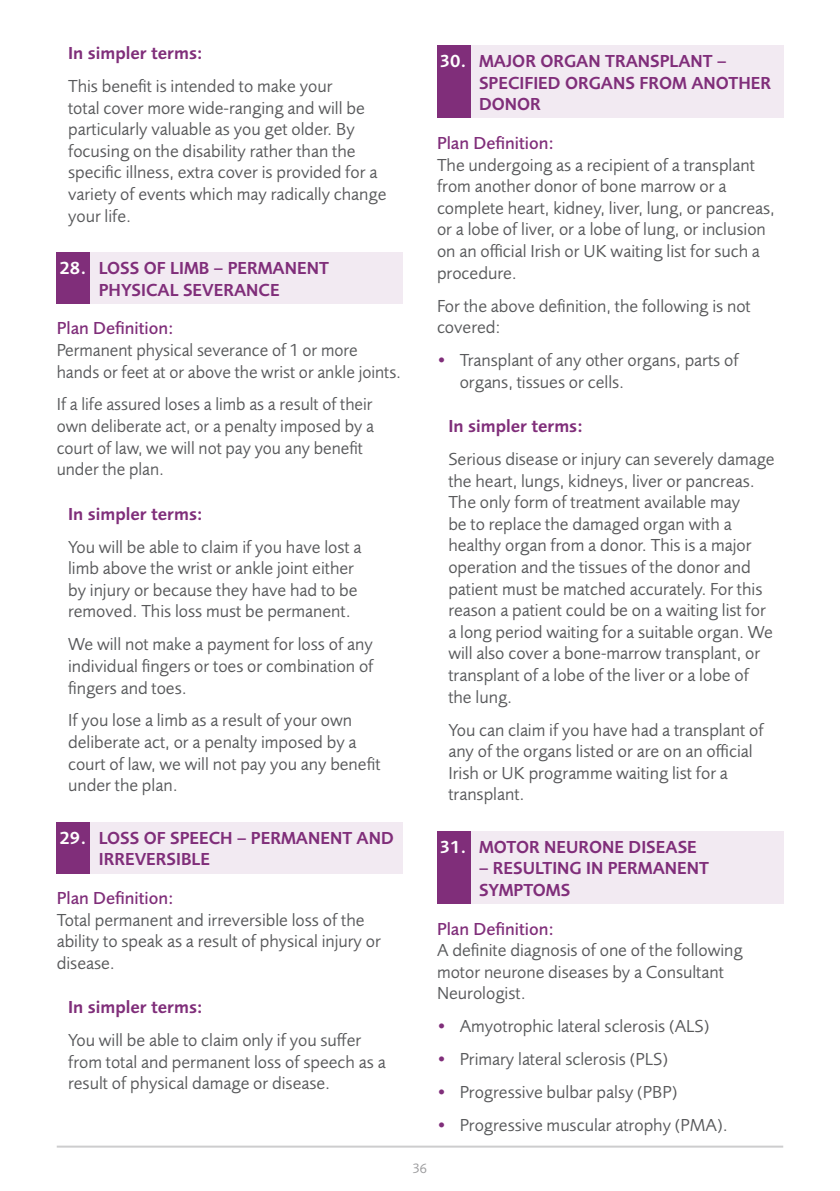
<style>
.page{position:relative;width:840px;height:1191px;background:#fff}
.page>*{position:absolute;margin:0;border:0;box-sizing:border-box;transform-origin:0 0}
.t1{font:18px/21.6px "Foundry Sans";color:#58595b}
.t2{font:600 18px/21.6px "Foundry Sans";color:#802e7a;scale:.96 1}
.t3{font:600 18px "Foundry Sans";color:#802e7a}
.t4{font:500 18px "Foundry Sans";color:#802e7a}
.t5{font:14px "Foundry Sans";color:#9b9b9d}
.s1{color:#fff}
.s2{color:#802e7a}
</style>
<div class="page">
<hr style="left:57px;top:1145px;width:725px;height:2px;background:#cdcdce">
<div style="left:57px;top:252px;width:34px;height:52px;background:#802e7a"></div>
<div style="left:91px;top:252px;width:312px;height:52px;background:#f2eaf2"></div>
<div style="left:57px;top:822px;width:34px;height:51px;background:#802e7a"></div>
<div style="left:91px;top:822px;width:312px;height:51px;background:#f2eaf2"></div>
<div style="left:437px;top:45px;width:34px;height:73px;background:#802e7a"></div>
<div style="left:471px;top:45px;width:311px;height:73px;background:#f2eaf2"></div>
<div style="left:437px;top:831px;width:34px;height:73px;background:#802e7a"></div>
<div style="left:471px;top:831px;width:311px;height:73px;background:#f2eaf2"></div>
<p class="t3" style="left:68px;top:43px;width:136px">In simpler terms:</p>
<p class="t1" style="left:68px;top:76px;width:320px">This benefit is intended to make your<br>total cover more wide-ranging and will be particularly valuable as you get older. By focusing on the disability rather than the specific illness, extra cover is provided for a variety of events which may radically change your life.</p>
<p class="t2" style="left:60px;top:257px;width:282px;text-align:center"><span class="s1">28.</span> LOSS OF LIMB – PERMANENT<br>PHYSICAL SEVERANCE</p>
<p class="t4" style="left:57px;top:318px;width:118px">Plan Definition:</p>
<p class="t1" style="left:57px;top:339px;width:346px">Permanent physical severance of 1 or more hands or feet at or above the wrist or ankle joints.</p>
<p class="t1" style="left:57px;top:394px;width:318px">If a life assured loses a limb as a result of their own deliberate act, or a penalty imposed by a court of law, we will not pay you any benefit under the plan.</p>
<p class="t3" style="left:68px;top:503px;width:136px">In simpler terms:</p>
<p class="t1" style="left:68px;top:536px;width:295px">You will be able to claim if you have lost a limb above the wrist or ankle joint either by injury or because they have had to be removed. This loss must be permanent.</p>
<p class="t1" style="left:68px;top:634px;width:307px;text-align:justify">We will not make a payment for loss of any individual fingers or toes or combination of fingers and toes.</p>
<p class="t1" style="left:68px;top:710px;width:314px">If you lose a limb as a result of your own deliberate act, or a penalty imposed by a court of law, we will not pay you any benefit under the plan.</p>
<p class="t2" style="left:99px;top:827px;width:308px;text-indent:-39px"><span class="s1">29.</span> LOSS OF SPEECH – PERMANENT AND<br>IRREVERSIBLE</p>
<p class="t4" style="left:57px;top:888px;width:118px">Plan Definition:</p>
<p class="t1" style="left:57px;top:909px;width:325px">Total permanent and irreversible loss of the ability to speak as a result of physical injury or disease.</p>
<p class="t3" style="left:68px;top:996px;width:136px">In simpler terms:</p>
<p class="t1" style="left:68px;top:1029px;width:319px">You will be able to claim only if you suffer from total and permanent loss of speech as a result of physical damage or disease.</p>
<p class="t2" style="left:479px;top:50px;width:305px;text-indent:-39px"><span class="s1">30.</span> MAJOR ORGAN TRANSPLANT –<br>SPECIFIED ORGANS FROM ANOTHER<br>DONOR</p>
<p class="t4" style="left:437px;top:133px;width:118px">Plan Definition:</p>
<p class="t1" style="left:437px;top:154px;width:339px">The undergoing as a recipient of a transplant from another donor of bone marrow or a complete heart, kidney, liver, lung, or pancreas, or a lobe of liver, or a lobe of lung, or inclusion on an official Irish or UK waiting list for such a procedure.</p>
<p class="t1" style="left:437px;top:295px;width:315px">For the above definition, the following is not covered:</p>
<p class="t1" style="left:459px;top:349px;width:280px;text-indent:-23px"><span class="s2">•</span> Transplant of any other organs, parts of organs, tissues or cells.</p>
<p class="t3" style="left:448px;top:416px;width:136px">In simpler terms:</p>
<p class="t1" style="left:448px;top:448px;width:327px">Serious disease or injury can severely damage the heart, lungs, kidneys, liver or pancreas.<br>The only form of treatment available may<br>be to replace the damaged organ with a healthy organ from a donor. This is a major operation and the tissues of the donor and patient must be matched accurately. For this reason a patient could be on a waiting list for a long period waiting for a suitable organ. We will also cover a bone-marrow transplant, or transplant of a lobe of the liver or a lobe of the lung.</p>
<p class="t1" style="left:448px;top:719px;width:316px">You can claim if you have had a transplant of any of the organs listed or are on an official Irish or UK programme waiting list for a transplant.</p>
<p class="t2" style="left:439px;top:836px;width:269px"><span class="s1">31.</span> MOTOR NEURONE DISEASE</p>
<p class="t2" style="left:479px;top:857px;width:241px">– RESULTING IN PERMANENT<br>SYMPTOMS</p>
<p class="t4" style="left:437px;top:918px;width:118px">Plan Definition:</p>
<p class="t1" style="left:437px;top:939px;width:307px">A definite diagnosis of one of the following motor neurone diseases by a Consultant<br>Neurologist.</p>
<p class="t1" style="left:437px;top:1016px;width:274px"><span class="s2">•</span> Amyotrophic lateral sclerosis (ALS)</p>
<p class="t1" style="left:437px;top:1049px;width:232px"><span class="s2">•</span> Primary lateral sclerosis (PLS)</p>
<p class="t1" style="left:437px;top:1081px;width:242px"><span class="s2">•</span> Progressive bulbar palsy (PBP)</p>
<p class="t1" style="left:437px;top:1114px;width:292px"><span class="s2">•</span> Progressive muscular atrophy (PMA).</p>
<p class="t5" style="left:413px;top:1161px;width:16px">36</p>
</div>
